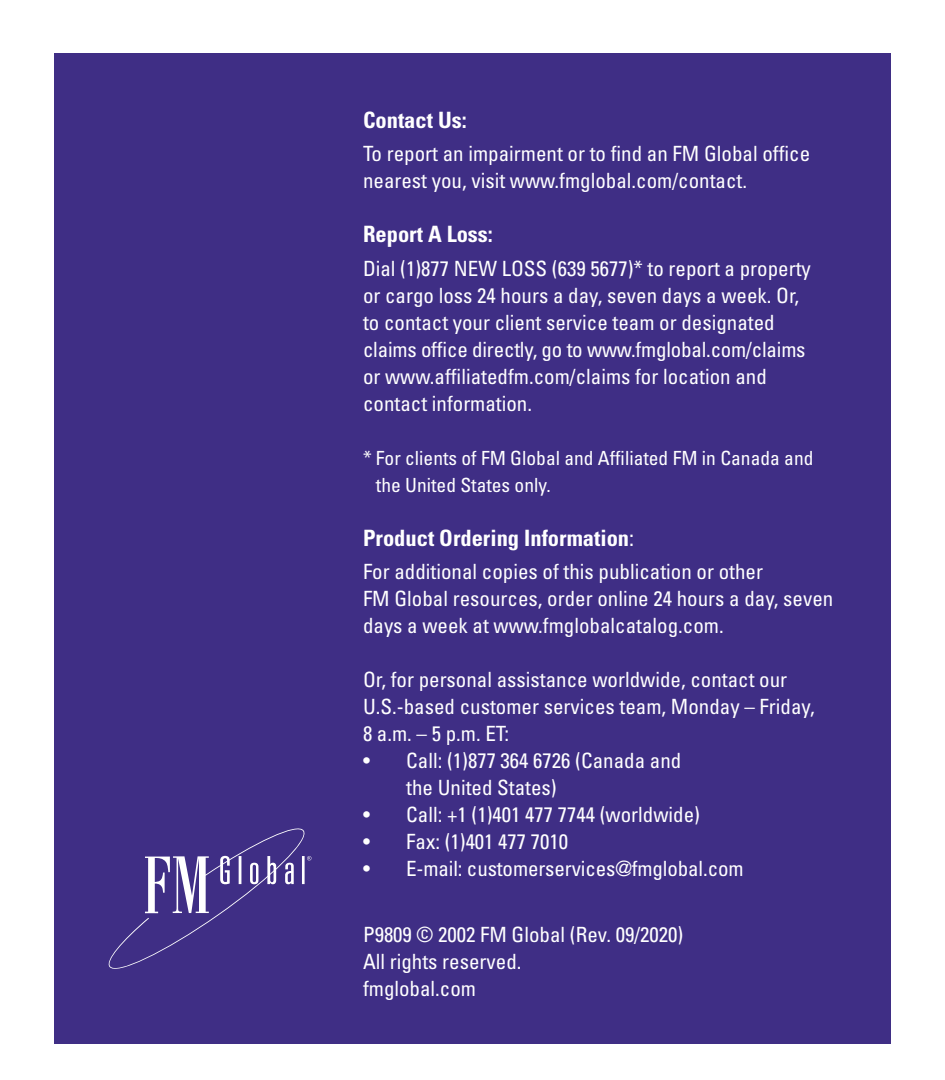
<style>
.page{position:relative;width:945px;height:1080px;background:#fff}
.page>*{position:absolute;margin:0;border:0;box-sizing:border-box;transform-origin:0 0}
.t1{font:700 condensed 22.5px "Univers LT Std";color:#fff}
.t2{font:condensed 21px/27px "Univers LT Std";color:#fff}
.t3{font:condensed 19.5px/27px "Univers LT Std";color:#fff}
.s1{font-weight:400}
</style>
<div class="page">
<div style="left:54px;top:54px;width:837px;height:990px;background:#3f2e85"></div>
<svg style="left:109px;top:828px;width:202px;height:141px"></svg>
<p class="t1" style="left:363px;top:106px;width:105px">Contact Us:</p>
<p class="t2" style="left:363px;top:140px;width:449px">To report an impairment or to find an FM Global office nearest you, visit www.fmglobal.com/contact.</p>
<p class="t1" style="left:363px;top:220px;width:131px">Report A Loss:</p>
<p class="t2" style="left:363px;top:254px;width:449px">Dial (1)877 NEW LOSS (639 5677)* to report a property or cargo loss 24 hours a day, seven days a week. Or, to contact your client service team or designated claims office directly, go to www.fmglobal.com/claims or www.affiliatedfm.com/claims for location and contact information.</p>
<p class="t3" style="left:376px;top:444px;width:439px;text-indent:-13px">* For clients of FM Global and Affiliated FM in Canada and the United States only.</p>
<p class="t1" style="left:363px;top:524px;width:273px">Product Ordering Information<span class="s1">:</span></p>
<p class="t2" style="left:363px;top:558px;width:472px">For additional copies of this publication or other<br>FM Global resources, order online 24 hours a day, seven days a week at www.fmglobalcatalog.com.</p>
<p class="t2" style="left:363px;top:666px;width:453px">Or, for personal assistance worldwide, contact our<br>U.S.-based customer services team, Monday – Friday,<br>8 a.m. – 5 p.m. ET:</p>
<p class="t2" style="left:406px;top:747px;width:277px;text-indent:-43px">• Call: (1)877 364 6726 (Canada and the United States)</p>
<p class="t2" style="left:363px;top:801px;width:339px">• Call: +1 (1)401 477 7744 (worldwide)</p>
<p class="t2" style="left:363px;top:828px;width:207px">• Fax: (1)401 477 7010</p>
<p class="t2" style="left:363px;top:855px;width:382px">• E-mail: customerservices@fmglobal.com</p>
<p class="t2" style="left:363px;top:921px;width:322px">P9809 © 2002 FM Global (Rev. 09/2020)<br>All rights reserved.<br>fmglobal.com</p>
</div>
